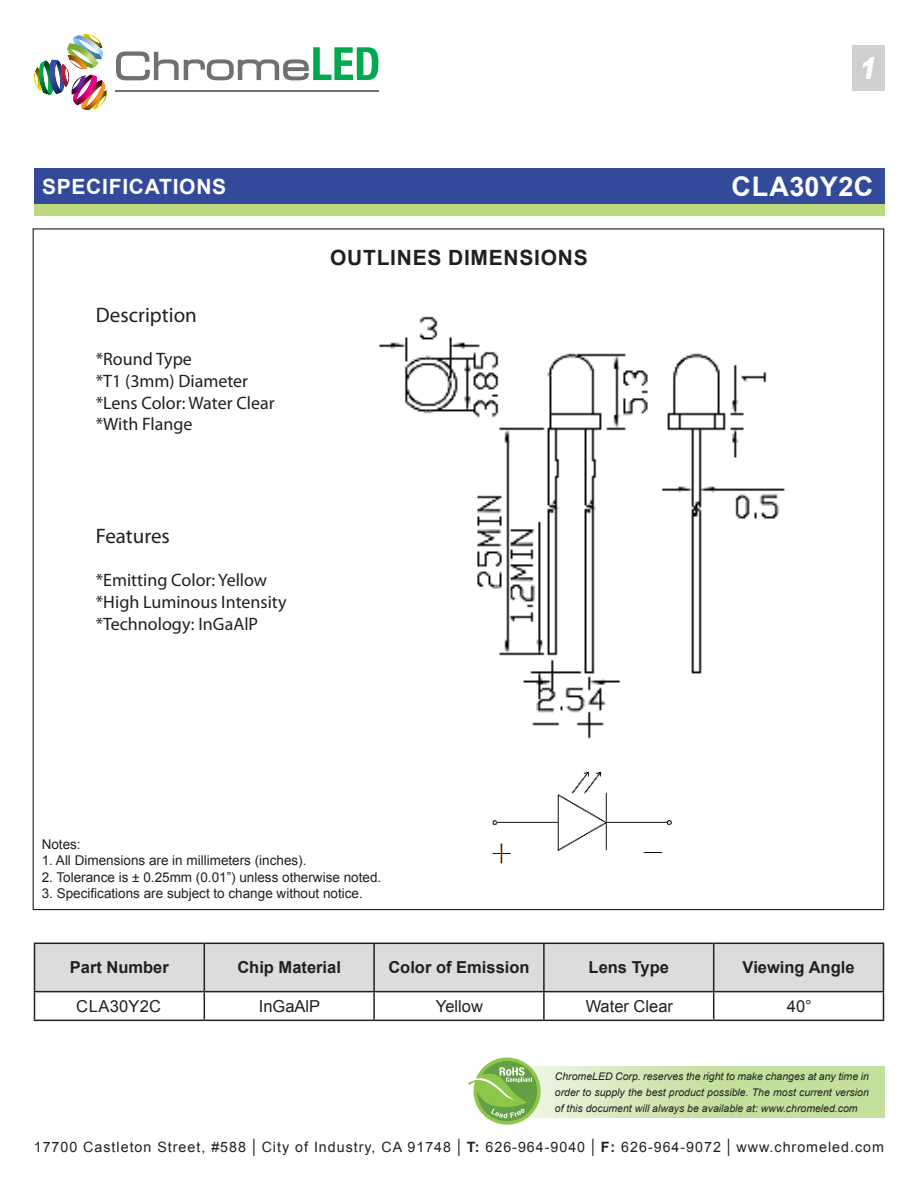
<style>
.page{position:relative;width:918px;height:1188px;background:#fff}
.page>*{position:absolute;margin:0;border:0;box-sizing:border-box;transform-origin:0 0}
.t1{font:italic 900 30px "Arial";color:#fff;scale:.8 1}
.t2{font:700 27px "Arial";letter-spacing:.02em;color:#fff}
.t3{font:21px "Myriad Pro";color:#221f1f}
.t4{font:700 21px "Arial";letter-spacing:.035em;color:#221f1f}
.t5{font:700 21px "Arial";letter-spacing:.035em;color:#fff}
.t6{font:18px/21.6px "Myriad Pro";color:#221f1f}
.t7{font:700 16.5px "Arial";color:#221f1f}
.t8{font:16.5px "Arial";color:#221f1f}
.t9{font:16.5px "Arial";letter-spacing:.02em;color:#221f1f}
.t10{font:14.25px "Arial";letter-spacing:.07em;color:#221f1f}
.t11{font:13.5px "Arial";color:#221f1f}
.t12{font:italic 10.5px/15.8px "Arial";color:#221f1f;text-align:justify}
.s1{font-size:18.6px}
.s2{font-weight:700}
</style>
<div class="page">
<img style="left:73px;top:75px;width:25px;height:31px">
<img style="left:71px;top:75px;width:15px;height:20px">
<img style="left:82px;top:80px;width:24px;height:30px">
<img style="left:39px;top:60px;width:23px;height:35px">
<img style="left:60px;top:63px;width:9px;height:25px">
<img style="left:34px;top:69px;width:5px;height:20px">
<img style="left:67px;top:43px;width:31px;height:25px">
<img style="left:68px;top:55px;width:20px;height:14px">
<img style="left:73px;top:35px;width:30px;height:24px">
<img style="left:85px;top:34px;width:17px;height:12px">
<hr style="left:115px;top:90px;width:263px;height:2px;background:#707073">
<svg style="left:116px;top:47px;width:262px;height:33px"></svg>
<svg style="left:473px;top:1058px;width:68px;height:67px"></svg>
<div style="left:477px;top:1061px;width:60px;height:60px;background:#639f44;border-radius:50%"></div>
<svg style="left:469px;top:1067px;width:64px;height:51px"></svg>
<div style="left:34px;top:168px;width:850px;height:37px;background:#334a9a"></div>
<div style="left:34px;top:204px;width:850px;height:12px;background:#bcd97d"></div>
<svg style="left:34px;top:943px;width:850px;height:77px"></svg>
<hr style="left:34px;top:1020px;width:170px;height:1px;background:#221f1f">
<hr style="left:204px;top:1020px;width:170px;height:1px;background:#221f1f">
<hr style="left:374px;top:1020px;width:170px;height:1px;background:#221f1f">
<hr style="left:544px;top:1020px;width:170px;height:1px;background:#221f1f">
<hr style="left:714px;top:1020px;width:170px;height:1px;background:#221f1f">
<div style="left:852px;top:45px;width:32px;height:46px;background:#d0d0d2"></div>
<img style="left:379px;top:316px;width:406px;height:423px">
<img style="left:491px;top:771px;width:181px;height:93px">
<h3 class="t5" style="left:42px;top:178px;width:186px">speciFicaTions</h3>
<h3 class="t3" style="left:96px;top:307px;width:103px">Description</h3>
<h3 class="t6" style="left:96px;top:350px;width:180px">*Round Type<br>*T1 (3mm) Diameter *Lens Color: Water Clear *With Flange</h3>
<h3 class="t3" style="left:96px;top:528px;width:76px">Features</h3>
<h3 class="t6" style="left:96px;top:571px;width:192px">*Emitting Color: Yellow *High Luminous Intensity *Technology: InGaAlP</h3>
<h3 class="t4" style="left:330px;top:250px;width:259px">ouTlines dimensions</h3>
<p class="t11" style="left:42px;top:839px;width:41px">Notes:</p>
<p class="t11" style="left:42px;top:856px;width:266px">1. All Dimensions are in millimeters (inches).</p>
<p class="t11" style="left:42px;top:872px;width:341px">2. Tolerance is ± 0.25mm (0.01”) unless otherwise noted.</p>
<p class="t11" style="left:42px;top:888px;width:323px">3. Specifications are subject to change without notice.</p>
<h1 class="t1" style="left:859px;top:51px;width:26px">1</h1>
<h2 class="t2" style="left:732px;top:176px;width:143px">CLA30Y2C</h2>
<h3 class="t7" style="left:70px;top:961px;width:101px">part number</h3>
<h3 class="t7" style="left:237px;top:961px;width:105px">chip material</h3>
<h3 class="t7" style="left:388px;top:961px;width:143px">color of emission</h3>
<h3 class="t7" style="left:589px;top:961px;width:82px">lens Type</h3>
<h3 class="t7" style="left:743px;top:961px;width:113px">Viewing angle</h3>
<h3 class="t9" style="left:76px;top:996px;width:86px">CLA30Y2C</h3>
<h3 class="t8" style="left:259px;top:996px;width:63px">InGaAlP</h3>
<h3 class="t8" style="left:436px;top:996px;width:49px">Yellow</h3>
<h3 class="t8" style="left:586px;top:996px;width:89px">Water Clear</h3>
<h3 class="t8" style="left:787px;top:996px;width:26px">40°</h3>
<p class="t12" style="left:555px;top:1070px;width:316px">ChromeLED Corp. reserves the right to make changes at any time in order to supply the best product possible. The most current version of this document will always be available at: www.chromeled.com</p>
<h3 class="t10" style="left:34px;top:1141px;width:852px">17700 Castleton Street, #588 <span class="s1">|</span> City of Industry, CA 91748 <span class="s1">|</span> <span class="s2">T:</span> 626-964-9040 <span class="s1">|</span> <span class="s2">F:</span> 626-964-9072 <span class="s1">|</span> www.chromeled.com</h3>
</div>
